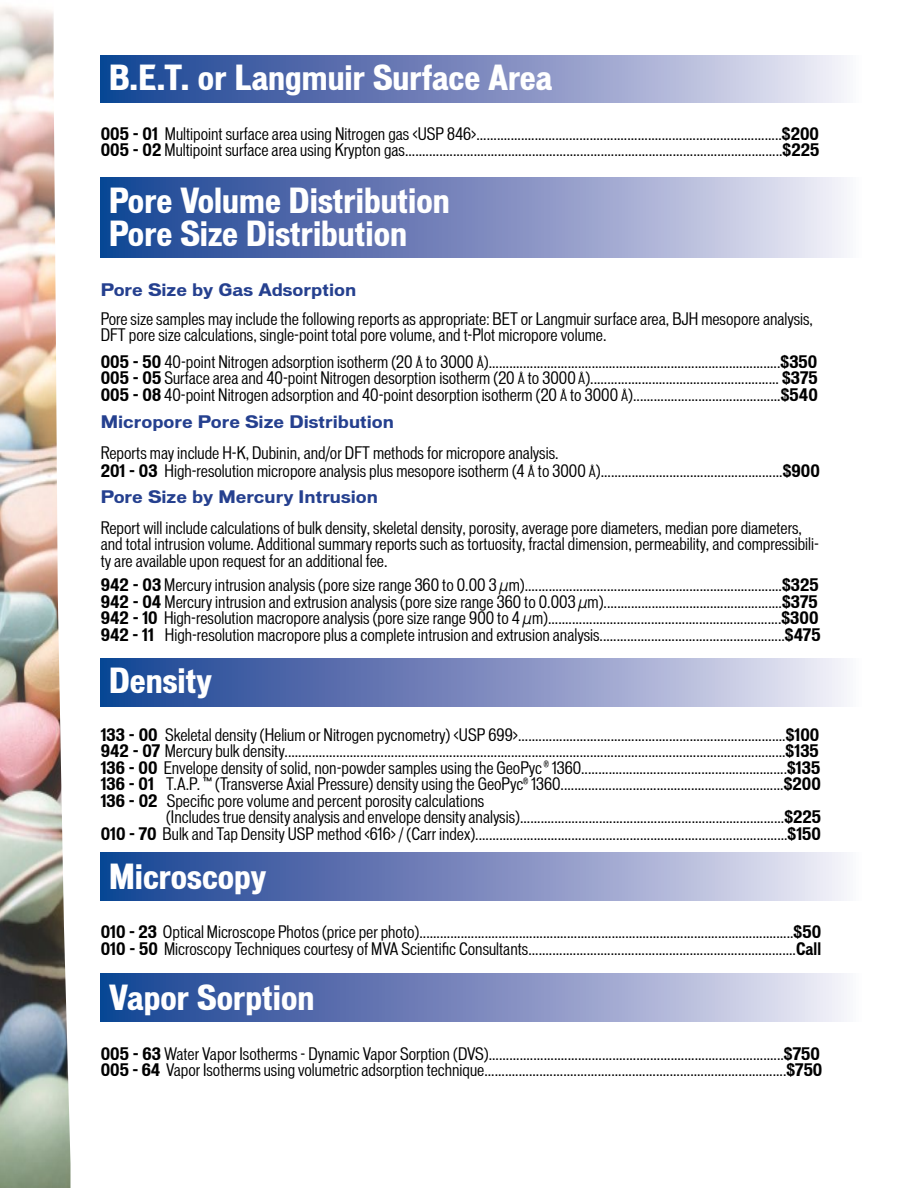
<style>
.page{position:relative;width:918px;height:1188px;background:#fff}
.page>*{position:absolute;margin:0;border:0;box-sizing:border-box;transform-origin:0 0}
.t1{font:700 expanded 33px/33px "Vonnes";color:#fff}
.t2{font:condensed 16.5px/16.5px "Vonnes";color:#000}
.t3{font:700 16.5px "Vonnes";color:#25408f}
.s1{font-weight:700}
.s2{font-size:13.5px}
.s3{font-family:"Conduit ITC";font-weight:300;font-stretch:normal}
</style>
<div class="page">
<div style="left:101px;top:974px;width:763px;height:48px;background:linear-gradient(to right,#123a8f,#f1eaf6)"></div>
<div style="left:101px;top:853px;width:763px;height:48px;background:linear-gradient(to right,#123a8f,#f1eaf6)"></div>
<div style="left:101px;top:658px;width:763px;height:48px;background:linear-gradient(to right,#123a8f,#f1eaf6)"></div>
<div style="left:101px;top:177px;width:763px;height:81px;background:linear-gradient(to right,#123a8f,#f1eaf6)"></div>
<div style="left:101px;top:55px;width:763px;height:48px;background:linear-gradient(to right,#123a8f,#f1eaf6)"></div>
<img style="left:0;top:6px;width:70px;height:1182px">
<h1 class="t1" style="left:109px;top:61px;width:445px">B.E.T. or Langmuir Surface Area</h1>
<p class="t2" style="left:101px;top:125px;width:720px"><span class="s1">005 - 01</span> Multipoint surface area using Nitrogen gas &lt;USP 846&gt;.........................................................................................<span class="s1">$200<br>005 - 02</span> Multipoint surface area using Krypton gas..............................................................................................................<span class="s1">$225</span></p>
<h1 class="t1" style="left:109px;top:184px;width:342px">Pore Volume Distribution<br>Pore Size Distribution</h1>
<p class="t3" style="left:101px;top:279px;width:257px">Pore Size by Gas Adsorption</p>
<p class="t2" style="left:101px;top:311px;width:714px">Pore size samples may include the following reports as appropriate: BET or Langmuir surface area, BJH mesopore analysis,<br>DFT pore size calculations, single-point total pore volume, and t-Plot micropore volume.</p>
<p class="t2" style="left:101px;top:353px;width:719px;text-align:justify"><span class="s1">005 - 50</span> 40-point Nitrogen adsorption isotherm (20 <span class="s2">Å</span> to 3000 <span class="s2">Å</span>).....................................................................................<span class="s1">$350<br>005 - 05</span> Surface area and 40-point Nitrogen desorption isotherm (20 <span class="s2">Å</span> to 3000 <span class="s2">Å</span>)....................................................... <span class="s1">$375<br>005 - 08</span> 40-point Nitrogen adsorption and 40-point desorption isotherm (20 <span class="s2">Å</span> to 3000 <span class="s2">Å</span>)...........................................<span class="s1">$540</span></p>
<p class="t3" style="left:101px;top:411px;width:295px">Micropore Pore Size Distribution</p>
<p class="t2" style="left:101px;top:444px;width:721px;line-height:18px">Reports may include H-K, Dubinin, and/or DFT methods for micropore analysis.<br><span class="s1">201 - 03</span> High-resolution micropore analysis plus mesopore isotherm (4 <span class="s2">Å</span> to 3000 <span class="s2">Å</span>).....................................................<span class="s1">$900</span></p>
<p class="t3" style="left:101px;top:487px;width:279px">Pore Size by Mercury Intrusion</p>
<p class="t2" style="left:101px;top:519px;width:720px">Report will include calculations of bulk density, skeletal density, porosity, average pore diameters, median pore diameters, and total intrusion volume. Additional summary reports such as tortuosity, fractal dimension, permeability, and compressibili&shy;ty are available upon request for an additional fee.</p>
<p class="t2" style="left:101px;top:577px;width:721px"><span class="s1">942 - 03</span> Mercury intrusion analysis (pore size range 360 to 0.00 3 <span class="s3">µ</span>m)...........................................................................<span class="s1">$325<br>942 - 04</span> Mercury intrusion and extrusion analysis (pore size range 360 to 0.003 <span class="s3">µ</span>m)....................................................<span class="s1">$375<br>942 - 10</span> High-resolution macropore analysis (pore size range 900 to 4 <span class="s3">µ</span>m)....................................................................<span class="s1">$300<br>942 - 11</span> High-resolution macropore plus a complete intrusion and extrusion analysis......................................................<span class="s1">$475</span></p>
<h1 class="t1" style="left:109px;top:665px;width:104px">Density</h1>
<p class="t2" style="left:101px;top:727px;width:722px"><span class="s1">133 - 00</span> Skeletal density (Helium or Nitrogen pycnometry) &lt;USP 699&gt;..............................................................................<span class="s1">$100<br>942 - 07</span> Mercury bulk density..................................................................................................................................................<span class="s1">$135<br>136 - 00</span> Envelope density of solid, non-powder samples using the GeoPyc <sup>®</sup> 1360............................................................<span class="s1">$135<br>136 - 01</span> T.A.P. ™ (Transverse Axial Pressure) density using the GeoPyc<sup>®</sup> 1360.................................................................<span class="s1">$200<br>136 - 02</span> Specific pore volume and percent porosity calculations</p>
<p class="t2" style="left:101px;top:809px;width:722px;text-align:right">(Includes true density analysis and envelope density analysis).............................................................................<span class="s1">$225<br>010 - 70</span> Bulk and Tap Density USP method &lt;616&gt; / (Carr index)...........................................................................................<span class="s1">$150</span></p>
<h1 class="t1" style="left:109px;top:860px;width:159px">Microscopy</h1>
<p class="t2" style="left:101px;top:924px;width:722px"><span class="s1">010 - 23</span> Optical Microscope Photos (price per photo).............................................................................................................<span class="s1">$50<br>010 - 50</span> Microscopy Techniques courtesy of MVA Scientific Consultants..............................................................................<span class="s1">Call</span></p>
<h1 class="t1" style="left:109px;top:981px;width:207px">Vapor Sorption</h1>
<p class="t2" style="left:101px;top:1045px;width:723px"><span class="s1">005 - 63</span> Water Vapor Isotherms - Dynamic Vapor Sorption (DVS)......................................................................................<span class="s1">$750<br>005 - 64</span> Vapor Isotherms using volumetric adsorption technique........................................................................................<span class="s1">$750</span></p>
</div>
